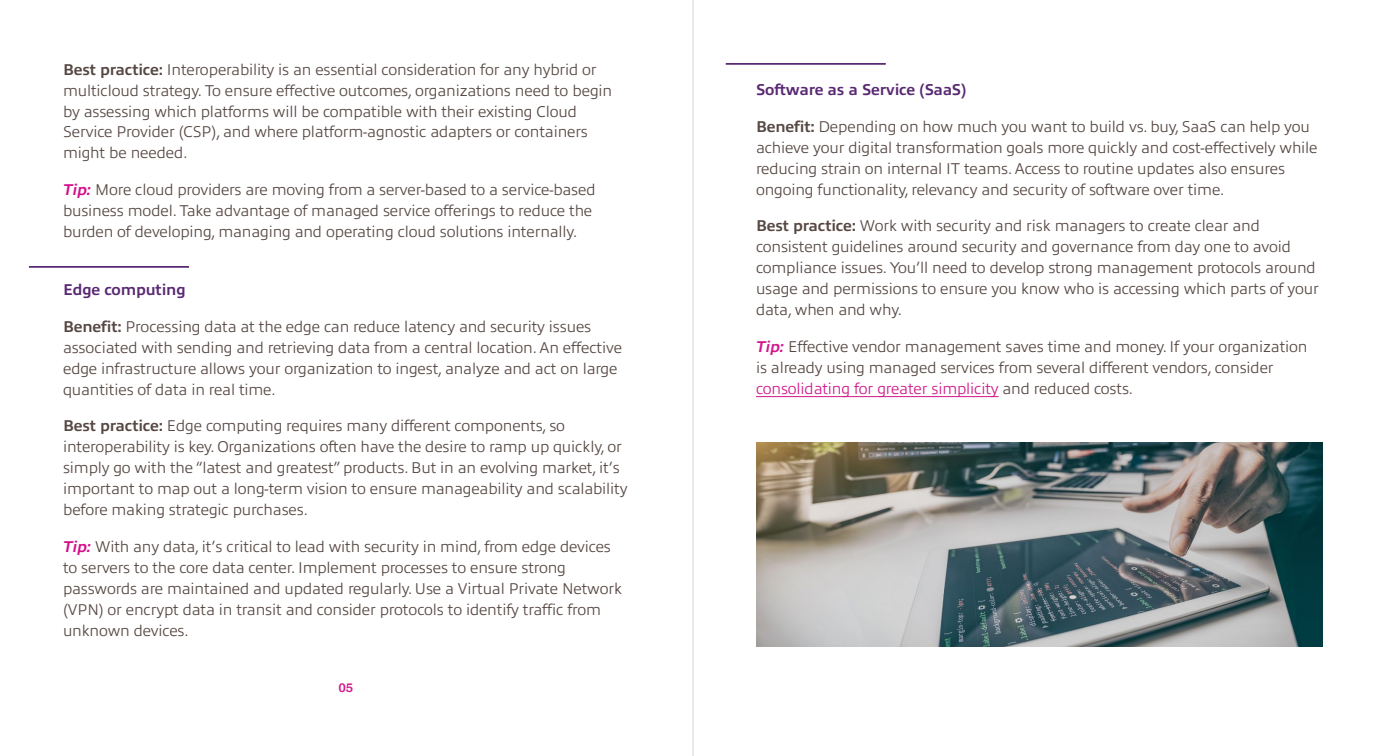
<style>
.page{position:relative;width:1386px;height:756px;background:#fff}
.page>*{position:absolute;margin:0;border:0;box-sizing:border-box;transform-origin:0 0}
.t1{font:300 15.75px/21px "Allumi Pro";letter-spacing:-.01em;color:#554742}
.t2{font:700 15.75px "Allumi Pro";letter-spacing:-.01em;color:#592973}
.t3{font:700 14px "Klinic Slab";color:#d2178b}
.s1{font-weight:700}
.s2{font-weight:700;font-style:italic;color:#d40e8c}
.s3{font-weight:700;font-style:italic;color:#d2178b}
.s4{color:#d2178b}
</style>
<div class="page">
<hr style="left:692px;top:0;width:2px;height:756px;background:#eae6e4">
<hr style="left:29px;top:266px;width:160px;height:2px;background:#592973">
<hr style="left:756px;top:396px;width:243px;height:1px;background:#d2178b">
<hr style="left:726px;top:63px;width:160px;height:2px;background:#592973">
<img style="left:756px;top:442px;width:567px;height:204px">
<p class="t1" style="left:63px;top:57px;width:551px"><span class="s1">Best practice:</span> Interoperability is an essential consideration for any hybrid or multicloud strategy. To ensure effective outcomes, organizations need to begin by assessing which platforms will be compatible with their existing Cloud Service Provider (CSP), and where platform-agnostic adapters or containers might be needed.</p>
<p class="t1" style="left:63px;top:178px;width:534px"><span class="s2">Tip:</span> More cloud providers are moving from a server-based to a service-based business model. Take advantage of managed service offerings to reduce the burden of developing, managing and operating cloud solutions internally.</p>
<p class="t2" style="left:63px;top:278px;width:124px">Edge computing</p>
<p class="t1" style="left:63px;top:315px;width:561px"><span class="s1">Benefit:</span> Processing data at the edge can reduce latency and security issues associated with sending and retrieving data from a central location. An effective edge infrastructure allows your organization to ingest, analyze and act on large quantities of data in real time.</p>
<p class="t1" style="left:63px;top:414px;width:566px"><span class="s1">Best practice:</span> Edge computing requires many different components, so interoperability is key. Organizations often have the desire to ramp up quickly, or simply go with the “latest and greatest” products. But in an evolving market, it’s important to map out a long-term vision to ensure manageability and scalability before making strategic purchases.</p>
<p class="t1" style="left:63px;top:535px;width:561px"><span class="s2">Tip:</span> With any data, it’s critical to lead with security in mind, from edge devices to servers to the core data center. Implement processes to ensure strong passwords are maintained and updated regularly. Use a Virtual Private Network (VPN) or encrypt data in transit and consider protocols to identify traffic from unknown devices.</p>
<p class="t3" style="left:338px;top:678px;width:16px">05</p>
<p class="t2" style="left:756px;top:78px;width:212px">Software as a Service (SaaS)</p>
<p class="t1" style="left:756px;top:114px;width:563px"><span class="s1">Benefit:</span> Depending on how much you want to build vs. buy, SaaS can help you achieve your digital transformation goals more quickly and cost-effectively while reducing strain on internal IT teams. Access to routine updates also ensures ongoing functionality, relevancy and security of software over time.</p>
<p class="t1" style="left:756px;top:214px;width:565px"><span class="s1">Best practice:</span> Work with security and risk managers to create clear and consistent guidelines around security and governance from day one to avoid compliance issues. You’ll need to develop strong management protocols around usage and permissions to ensure you know who is accessing which parts of your data, when and why.</p>
<p class="t1" style="left:756px;top:335px;width:553px"><span class="s3">Tip:</span> Effective vendor management saves time and money. If your organization is already using managed services from several different vendors, consider <span class="s4">consolidating for greater simplicity</span> and reduced costs.</p>
</div>
